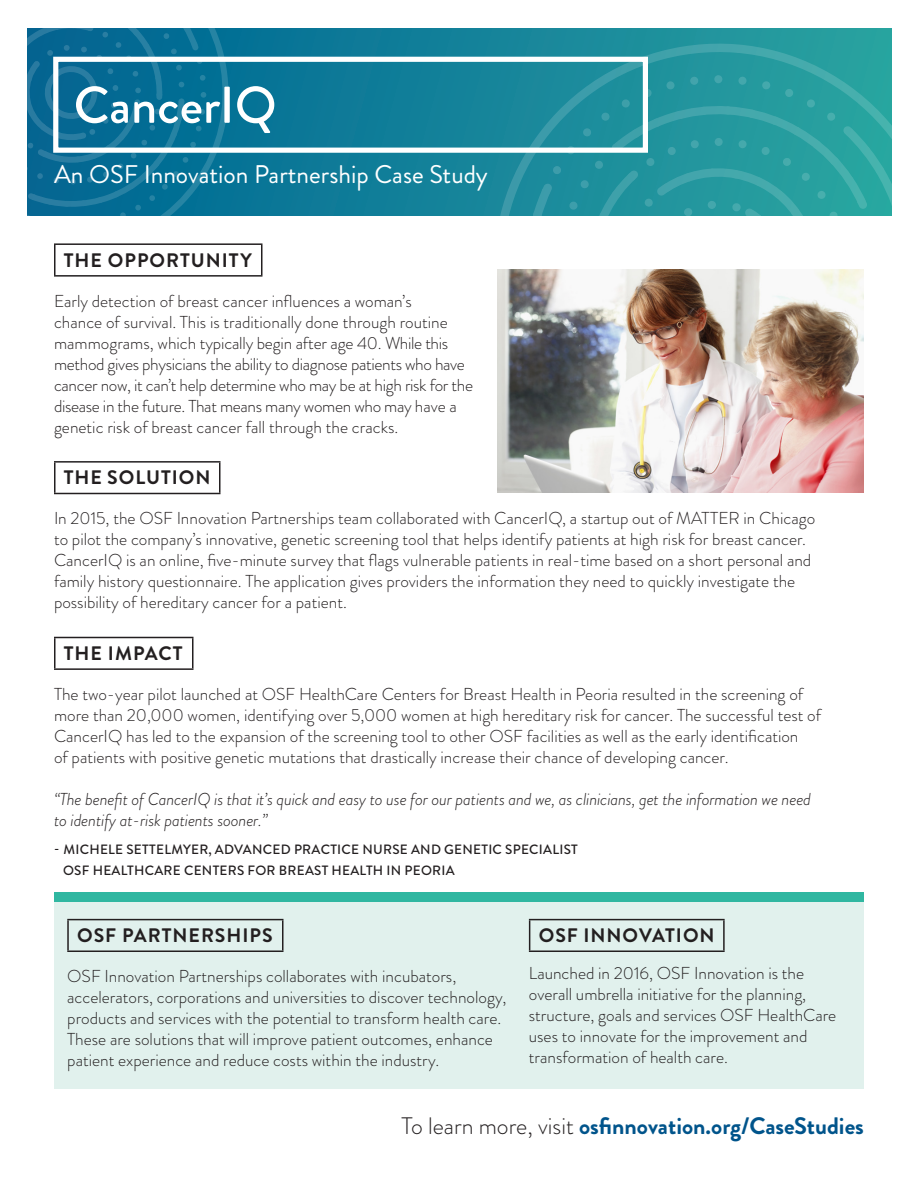
<style>
.page{position:relative;width:918px;height:1188px;background:#fff}
.page>*{position:absolute;margin:0;border:0;box-sizing:border-box;transform-origin:0 0}
.Headers{font:500 51.6px "Brandon Grotesque";color:#fff}
.Block_Body{font:25.5px "Brandon Grotesque";color:#fff}
.t1{font:700 23.85px "Brandon Grotesque";color:#00548b}
.Headers-2{font:700 19.5px "Brandon Grotesque";letter-spacing:.05em;color:#231f20}
.Main_Body{font:300 17.25px/21px "Brandon Grotesque";color:#231f20}
.t2{font:italic 300 17.25px/21px "Brandon Grotesque";letter-spacing:-.01em;color:#231f20}
.Main_Body-2{font:500 13.5px/21px "Brandon Grotesque";letter-spacing:.02em;color:#231f20}
.s1{font-weight:300;color:#231f20}
</style>
<div class="page">
<hr style="left:54px;top:243px;width:208px;height:2px;background:#231f20">
<hr style="left:54px;top:245px;width:2px;height:30px;background:#231f20">
<hr style="left:261px;top:245px;width:1px;height:30px;background:#231f20">
<hr style="left:54px;top:275px;width:208px;height:2px;background:#231f20">
<hr style="left:54px;top:461px;width:166px;height:2px;background:#231f20">
<hr style="left:54px;top:463px;width:2px;height:30px;background:#231f20">
<hr style="left:219px;top:463px;width:1px;height:30px;background:#231f20">
<hr style="left:54px;top:493px;width:166px;height:1px;background:#231f20">
<hr style="left:54px;top:637px;width:140px;height:1px;background:#231f20">
<hr style="left:54px;top:638px;width:2px;height:30px;background:#231f20">
<hr style="left:192px;top:638px;width:2px;height:30px;background:#231f20">
<hr style="left:54px;top:668px;width:140px;height:2px;background:#231f20">
<div style="left:27px;top:29px;width:864px;height:187px;background:#0f7c98"></div>
<svg style="left:487px;top:37px;width:404px;height:179px"></svg>
<svg style="left:738px;top:76px;width:9px;height:9px"></svg>
<div style="left:714px;top:75px;width:8px;height:8px;background:#43a5ac;border-radius:50%"></div>
<svg style="left:690px;top:76px;width:8px;height:9px"></svg>
<svg style="left:520px;top:81px;width:371px;height:135px"></svg>
<svg style="left:27px;top:29px;width:206px;height:187px"></svg>
<div style="left:54px;top:902px;width:810px;height:187px;background:#e1f1ed"></div>
<img style="left:498px;top:270px;width:366px;height:223px">
<div style="left:53px;top:57px;width:595px;height:96px;border:5px solid #fff"></div>
<div style="left:54px;top:892px;width:810px;height:10px;background:#30b7a1"></div>
<hr style="left:67px;top:919px;width:216px;height:1px;background:#231f20">
<hr style="left:67px;top:920px;width:2px;height:31px;background:#231f20">
<hr style="left:282px;top:920px;width:2px;height:31px;background:#231f20">
<hr style="left:67px;top:951px;width:216px;height:1px;background:#231f20">
<hr style="left:529px;top:919px;width:196px;height:1px;background:#231f20">
<hr style="left:529px;top:920px;width:1px;height:31px;background:#231f20">
<hr style="left:723px;top:920px;width:2px;height:31px;background:#231f20">
<hr style="left:529px;top:951px;width:196px;height:1px;background:#231f20">
<p class="Headers" style="left:74px;top:69px;width:205px">CancerIQ</p>
<p class="Block_Body" style="left:54px;top:156px;width:435px">An OSF Innovation Partnership Case Study</p>
<p class="Headers-2" style="left:64px;top:247px;width:189px">THE OPPORTUNITY</p>
<p class="Main_Body" style="left:54px;top:290px;width:421px">Early detection of breast cancer influences a woman’s<br>chance of survival. This is traditionally done through routine mammograms, which typically begin after age 40. While this method gives physicians the ability to diagnose patients who have cancer now, it can’t help determine who may be at high risk for the disease in the future. That means many women who may have a genetic risk of breast cancer fall through the cracks.</p>
<p class="Headers-2" style="left:64px;top:464px;width:148px">THE SOLUTION</p>
<p class="Main_Body" style="left:54px;top:508px;width:763px">In 2015, the OSF Innovation Partnerships team collaborated with CancerIQ, a startup out of MATTER in Chicago to pilot the company’s innovative, genetic screening tool that helps identify patients at high risk for breast cancer.<br>CancerIQ is an online, five-minute survey that flags vulnerable patients in real-time based on a short personal and family history questionnaire. The application gives providers the information they need to quickly investigate the possibility of hereditary cancer for a patient.</p>
<p class="Headers-2" style="left:64px;top:640px;width:120px">THE IMPACT</p>
<p class="Main_Body" style="left:54px;top:684px;width:769px">The two-year pilot launched at OSF HealthCare Centers for Breast Health in Peoria resulted in the screening of more than 20,000 women, identifying over 5,000 women at high hereditary risk for cancer. The successful test of CancerIQ has led to the expansion of the screening tool to other OSF facilities as well as the early identification<br>of patients with positive genetic mutations that drastically increase their chance of developing cancer.</p>
<p class="t2" style="left:54px;top:789px;width:759px">“The benefit of CancerIQ is that it’s quick and easy to use for our patients and we, as clinicians, get the information we need to identify at-risk patients sooner.”</p>
<p class="Main_Body-2" style="left:63px;top:839px;width:516px;text-indent:-9px">- MICHELE SETTELMYER, ADVANCED PRACTICE NURSE AND GENETIC SPECIALIST<br>OSF HEALTHCARE CENTERS FOR BREAST HEALTH IN PEORIA</p>
<p class="Headers-2" style="left:77px;top:922px;width:197px">OSF PARTNERSHIPS</p>
<p class="Main_Body" style="left:67px;top:966px;width:441px">OSF Innovation Partnerships collaborates with incubators, accelerators, corporations and universities to discover technology, products and services with the potential to transform health care.<br>These are solutions that will improve patient outcomes, enhance patient experience and reduce costs within the industry.</p>
<p class="Headers-2" style="left:539px;top:922px;width:177px">OSF INNOVATION</p>
<p class="Main_Body" style="left:529px;top:963px;width:309px">Launched in 2016, OSF Innovation is the overall umbrella initiative for the planning, structure, goals and services OSF HealthCare uses to innovate for the improvement and transformation of health care.</p>
<p class="t1" style="left:402px;top:1109px;width:464px"><span class="s1">To learn more, visit</span> osfinnovation.org/CaseStudies</p>
</div>
